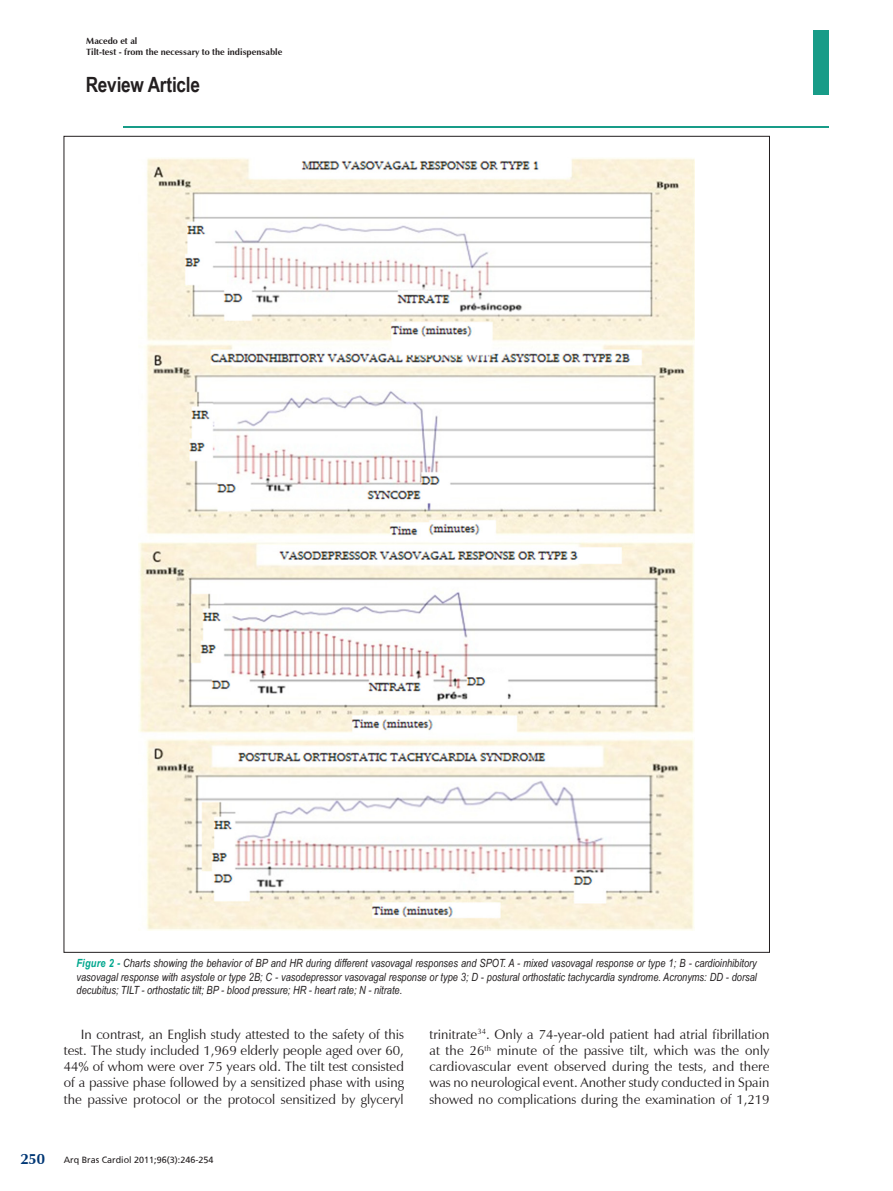
<style>
.page{position:relative;width:893px;height:1191px;background:#fff}
.page>*{position:absolute;margin:0;border:0;box-sizing:border-box;transform-origin:0 0}
.t1{font:700 21px "Arial Narrow";letter-spacing:-.01em;color:#231f20}
.t2{font:700 15px "Zapf Humanist 601 BT";color:#013775}
.t3{font:13.5px/16.2px "Zapf Humanist 601 BT";color:#231f20;text-align:justify}
.t4{font:italic 11.25px/13.5px "Arial Narrow";color:#231f20;text-align:justify}
.t5{font:700 9px/10.8px "Zapf Humanist 601 BT";color:#231f20}
.t6{font:9px "Frutiger";color:#231f20}
.s1{font-weight:700;color:#00a78e}
</style>
<div class="page">
<div style="left:813px;top:30px;width:16px;height:64px;background:#189c88"></div>
<hr style="left:123px;top:126px;width:706px;height:2px;background:#189c88">
<img style="left:139px;top:158px;width:556px;height:772px">
<p class="t5" style="left:86px;top:36px;width:197px">Macedo et al<br>Tilt-test - from the necessary to the indispensable</p>
<h1 class="t1" style="left:86px;top:68px;width:116px">Review Article</h1>
<p class="t2" style="left:20px;top:1149px;width:26px">250</p>
<p class="t4" style="left:77px;top:956px;width:682px"><span class="s1">Figure 2 -</span> Charts showing the behavior of BP and HR during different vasovagal responses and SPOT. A - mixed vasovagal response or type 1; B - cardioinhibitory vasovagal response with asystole or type 2B; C - vasodepressor vasovagal response or type 3; D - postural orthostatic tachycardia syndrome. Acronyms: DD - dorsal decubitus; TILT - orthostatic tilt; BP - blood pressure; HR - heart rate; N - nitrate.</p>
<p class="t3" style="left:64px;top:1026px;width:342px;text-indent:17px">In contrast, an English study attested to the safety of this test. The study included 1,969 elderly people aged over 60, 44% of whom were over 75 years old. The tilt test consisted of a passive phase followed by a sensitized phase with using the passive protocol or the protocol sensitized by glyceryl</p>
<p class="t3" style="left:429px;top:1026px;width:342px">trinitrate<sup>34</sup>. Only a 74-year-old patient had atrial fibrillation at the 26<sup>th</sup> minute of the passive tilt, which was the only cardiovascular event observed during the tests, and there was no neurological event. Another study conducted in Spain showed no complications during the examination of 1,219</p>
<p class="t6" style="left:64px;top:1154px;width:151px">Arq Bras Cardiol 2011;96(3):246-254</p>
</div>
